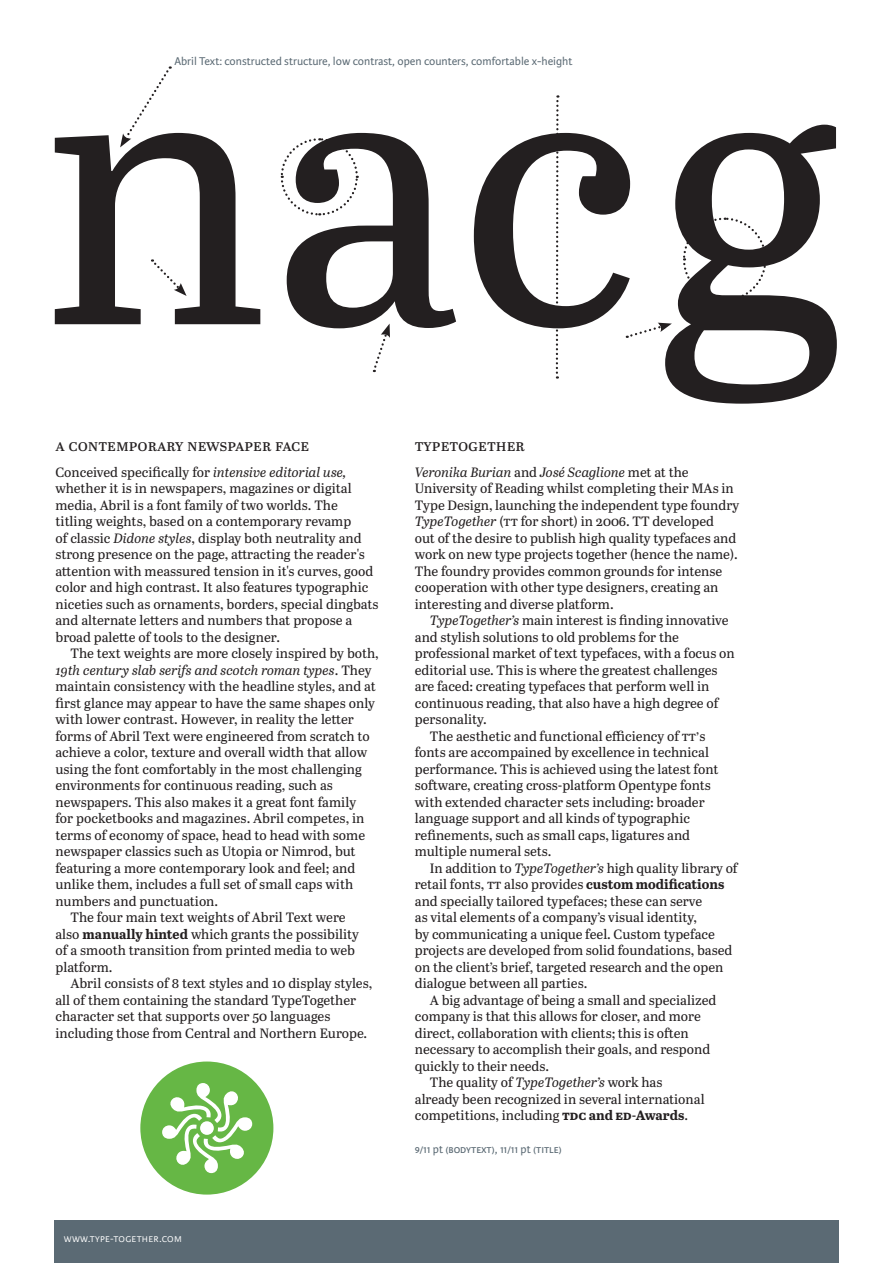
<style>
.page{position:relative;width:893px;height:1263px;background:#fff}
.page>*{position:absolute;margin:0;border:0;box-sizing:border-box;transform-origin:0 0}
.t1{font:376.5px "Abril Text";color:#231f20}
.t2{font:16.5px "Abril Text";color:#231f20}
.t3{font:13.5px/16.5px "Abril Text";color:#231f20}
.t4{font:italic 13.5px "Abril Text";letter-spacing:-.01em;color:#231f20}
.t5{font:12px "Karmina Sans";color:#5b6a74}
.t6{font:300 12px "Karmina Sans";letter-spacing:.025em;color:#fff}
.s1{font-style:italic}
.s2{font-style:normal}
.s3{font-weight:700}
</style>
<div class="page">
<svg style="left:280px;top:138px;width:79px;height:78px"></svg>
<svg style="left:120px;top:66px;width:51px;height:81px"></svg>
<svg style="left:372px;top:324px;width:18px;height:48px"></svg>
<svg style="left:152px;top:259px;width:35px;height:37px"></svg>
<svg style="left:627px;top:323px;width:45px;height:15px"></svg>
<svg style="left:555px;top:95px;width:5px;height:284px"></svg>
<svg style="left:683px;top:217px;width:85px;height:85px"></svg>
<div style="left:54px;top:1220px;width:785px;height:43px;background:#5b6a74"></div>
<div style="left:140px;top:1061px;width:133px;height:133px;background:#66b745;border-radius:50%"></div>
<svg style="left:162px;top:1083px;width:90px;height:90px"></svg>
<p class="t5" style="left:174px;top:55px;width:400px">Abril Text: constructed structure, low contrast, open counters, comfortable x-height</p>
<h1 class="t1" style="left:40px;top:-81px;width:808px">nacg</h1>
<p class="t2" style="left:55px;top:433px;width:255px">a contemporary newspaper face</p>
<p class="t3" style="left:55px;top:463px;width:325px">Conceived specifically for <span class="s1">intensive editorial use, </span>whether it is in newspapers, magazines or digital media, Abril is a font family of two worlds. The titling weights, based on a contemporary revamp<br>of classic <span class="s1">Didone styles</span>, display both neutrality and strong presence on the page, attracting the reader's attention with meassured tension in it's curves, good color and high contrast. It also features typographic niceties such as ornaments, borders, special dingbats and alternate letters and numbers that propose a broad palette of tools to the designer.</p>
<p class="t3" style="left:70px;top:645px;width:310px">The text weights are more closely inspired by both,</p>
<p class="t4" style="left:55px;top:660px;width:318px">19th century slab serifs and scotch roman types<span class="s2">. They</span></p>
<p class="t3" style="left:55px;top:678px;width:322px">maintain consistency with the headline styles, and at</p>
<p class="t3" style="left:55px;top:694px;width:321px">first glance may appear to have the same shapes only</p>
<p class="t3" style="left:55px;top:711px;width:300px">with lower contrast. However, in reality the letter</p>
<p class="t3" style="left:55px;top:727px;width:316px">forms of Abril Text were engineered from scratch to</p>
<p class="t3" style="left:55px;top:744px;width:313px">achieve a color, texture and overall width that allow</p>
<p class="t3" style="left:55px;top:760px;width:308px">using the font comfortably in the most challenging</p>
<p class="t3" style="left:55px;top:777px;width:279px">environments for continuous reading, such as</p>
<p class="t3" style="left:55px;top:793px;width:302px">newspapers. This also makes it a great font family</p>
<p class="t3" style="left:55px;top:810px;width:311px">for pocketbooks and magazines. Abril competes, in</p>
<p class="t3" style="left:55px;top:826px;width:311px">terms of economy of space, head to head with some</p>
<p class="t3" style="left:55px;top:843px;width:302px">newspaper classics such as Utopia or Nimrod, but</p>
<p class="t3" style="left:55px;top:859px;width:301px">featuring a more contemporary look and feel; and</p>
<p class="t3" style="left:55px;top:876px;width:299px">unlike them, includes a full set of small caps with</p>
<p class="t3" style="left:55px;top:892px;width:164px">numbers and punctuation.</p>
<p class="t3" style="left:70px;top:909px;width:277px">The four main text weights of Abril Text were</p>
<p class="t3" style="left:55px;top:925px;width:305px">also <span class="s3">manually hinted</span> which grants the possibility</p>
<p class="t3" style="left:55px;top:942px;width:301px">of a smooth transition from printed media to web</p>
<p class="t3" style="left:55px;top:958px;width:59px">platform.</p>
<p class="t3" style="left:70px;top:975px;width:303px">Abril consists of 8 text styles and 10 display styles,</p>
<p class="t3" style="left:55px;top:991px;width:302px">all of them containing the standard TypeTogether</p>
<p class="t3" style="left:55px;top:1008px;width:276px">character set that supports over 50 languages</p>
<p class="t3" style="left:55px;top:1024px;width:313px">including those from Central and Northern Europe.</p>
<p class="t6" style="left:64px;top:1232px;width:120px">www.type-together.com</p>
<p class="t2" style="left:415px;top:433px;width:112px">typetogether</p>
<p class="t3" style="left:415px;top:463px;width:326px"><span class="s1">Veronika Burian</span> and <span class="s1">José Scaglione</span> met at the University of Reading whilst completing their MAs in Type Design, launching the independent type foundry <span class="s1">TypeTogether</span> (TT for short) in 2006. TT developed<br>out of the desire to publish high quality typefaces and work on new type projects together (hence the name).<br>The foundry provides common grounds for intense cooperation with other type designers, creating an interesting and diverse platform.</p>
<p class="t3" style="left:430px;top:612px;width:300px"><span class="s1">TypeTogether’s</span> main interest is finding innovative</p>
<p class="t3" style="left:415px;top:628px;width:266px">and stylish solutions to old problems for the</p>
<p class="t3" style="left:415px;top:645px;width:321px">professional market of text typefaces, with a focus on</p>
<p class="t3" style="left:415px;top:661px;width:304px">editorial use. This is where the greatest challenges</p>
<p class="t3" style="left:415px;top:678px;width:296px">are faced: creating typefaces that perform well in</p>
<p class="t3" style="left:415px;top:694px;width:306px">continuous reading, that also have a high degree of</p>
<p class="t3" style="left:415px;top:711px;width:73px">personality.</p>
<p class="t3" style="left:430px;top:727px;width:277px">The aesthetic and functional efficiency of TT’s</p>
<p class="t3" style="left:415px;top:744px;width:296px">fonts are accompained by excellence in technical</p>
<p class="t3" style="left:415px;top:760px;width:305px">performance. This is achieved using the latest font</p>
<p class="t3" style="left:415px;top:777px;width:298px">software, creating cross-platform Opentype fonts</p>
<p class="t3" style="left:415px;top:793px;width:292px">with extended character sets including: broader</p>
<p class="t3" style="left:415px;top:810px;width:277px">language support and all kinds of typographic</p>
<p class="t3" style="left:415px;top:826px;width:277px">refinements, such as small caps, ligatures and</p>
<p class="t3" style="left:415px;top:843px;width:138px">multiple numeral sets.</p>
<p class="t3" style="left:430px;top:859px;width:310px">In addition to <span class="s1">TypeTogether’s</span> high quality library of</p>
<p class="t3" style="left:415px;top:876px;width:311px">retail fonts, TT also provides <span class="s3">custom modifications</span></p>
<p class="t3" style="left:415px;top:892px;width:289px">and specially tailored typefaces; these can serve</p>
<p class="t3" style="left:415px;top:909px;width:284px">as vital elements of a company’s visual identity,</p>
<p class="t3" style="left:415px;top:925px;width:302px">by communicating a unique feel. Custom typeface</p>
<p class="t3" style="left:415px;top:942px;width:319px">projects are developed from solid foundations, based</p>
<p class="t3" style="left:415px;top:958px;width:310px">on the client’s brief, targeted research and the open</p>
<p class="t3" style="left:415px;top:975px;width:174px">dialogue between all parties.</p>
<p class="t3" style="left:430px;top:991px;width:288px">A big advantage of being a small and specialized</p>
<p class="t3" style="left:415px;top:1008px;width:287px">company is that this allows for closer, and more</p>
<p class="t3" style="left:415px;top:1024px;width:275px">direct, collaboration with clients; this is often</p>
<p class="t3" style="left:415px;top:1041px;width:297px">necessary to accomplish their goals, and respond</p>
<p class="t3" style="left:415px;top:1057px;width:136px">quickly to their needs.</p>
<p class="t3" style="left:430px;top:1074px;width:234px">The quality of <span class="s1">TypeTogether’s</span> work has</p>
<p class="t3" style="left:415px;top:1090px;width:291px">already been recognized in several international</p>
<p class="t3" style="left:415px;top:1107px;width:275px">competitions, including <span class="s3">TDC and ED-Awards</span>.</p>
<p class="t5" style="left:415px;top:1142px;width:148px">9/11 pt (bodytext), 11/11 pt (title)</p>
</div>
